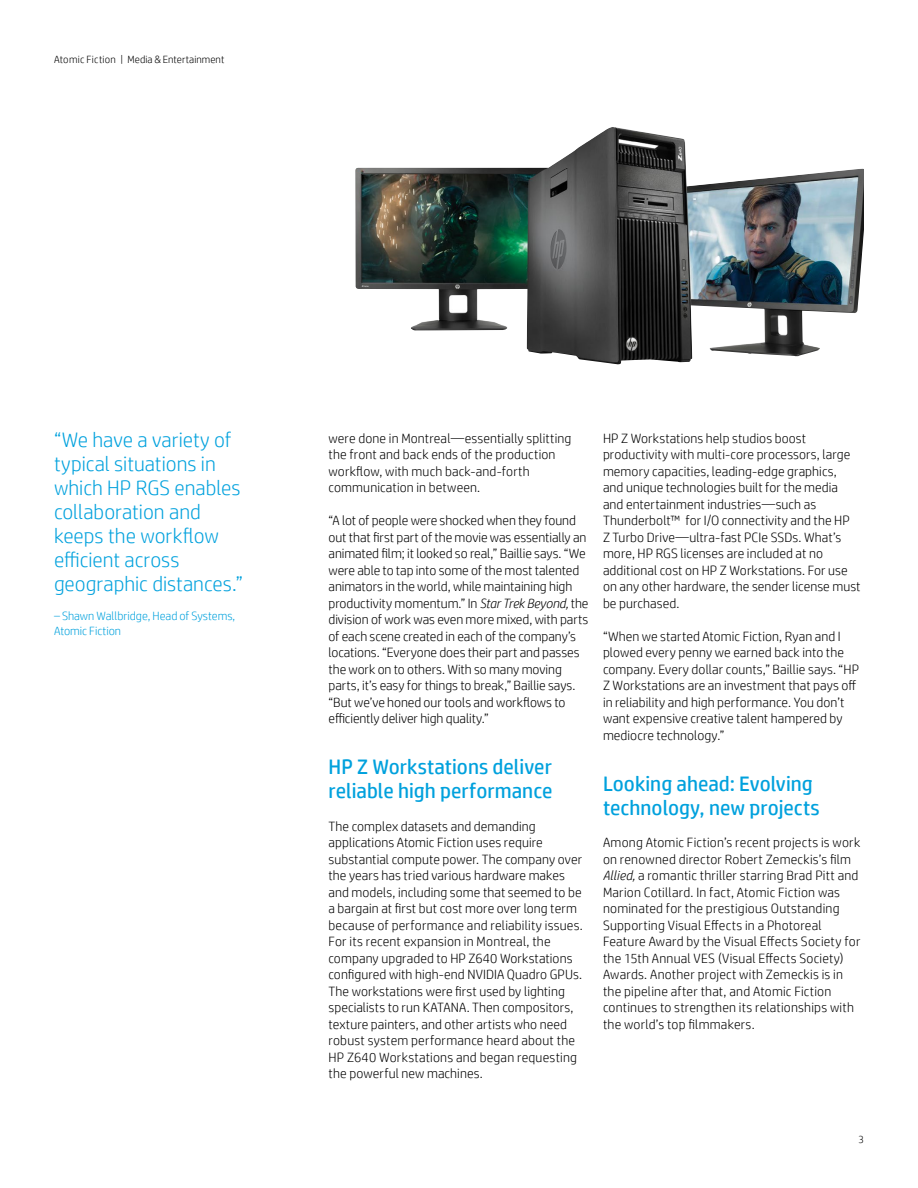
<style>
.page{position:relative;width:918px;height:1188px;background:#fff}
.page>*{position:absolute;margin:0;border:0;box-sizing:border-box;transform-origin:0 0}
.t1{font:300 21px/24px "HP Simplified";color:#00a1dd}
.Subhead_14_16_bold_b{font:21px/24px "HP Simplified";color:#00a1dd}
.Body{font:300 13.5px/16.5px "HP Simplified";letter-spacing:.005em;color:#000}
.Quote_Attribution_8{font:300 12px/15px "HP Simplified";color:#00a1dd}
.Title_descriptor{font:300 10.5px "HP Simplified";letter-spacing:.005em;color:#000}
.Page_number_right{font:300 10.5px "HP Simplified";color:#000}
.s1{font-style:italic}
</style>
<div class="page">
<img style="left:355px;top:127px;width:509px;height:237px">
<p class="Title_descriptor" style="left:54px;top:53px;width:172px">Atomic Fiction | Media &amp; Entertainment</p>
<p class="t1" style="left:54px;top:428px;width:190px">“We have a variety of typical situations in which HP RGS enables collaboration and keeps the workflow efficient across geographic distances.”</p>
<p class="Quote_Attribution_8" style="left:54px;top:608px;width:183px">– Shawn Wallbridge, Head of Systems,<br>Atomic Fiction</p>
<p class="Body" style="left:329px;top:430px;width:244px">were done in Montreal—essentially splitting the front and back ends of the production workflow, with much back-and-forth communication in between.</p>
<p class="Body" style="left:329px;top:512px;width:261px">“A lot of people were shocked when they found out that first part of the movie was essentially an animated film; it looked so real,” Baillie says. “We were able to tap into some of the most talented animators in the world, while maintaining high productivity momentum.” In <span class="s1">Star Trek Beyond,</span> the division of work was even more mixed, with parts of each scene created in each of the company’s locations. “Everyone does their part and passes the work on to others. With so many moving parts, it’s easy for things to break,” Baillie says. “But we’ve honed our tools and workflows to efficiently deliver high quality.”</p>
<p class="Subhead_14_16_bold_b" style="left:329px;top:755px;width:226px">HP Z Workstations deliver reliable high performance</p>
<p class="Body" style="left:329px;top:818px;width:256px">The complex datasets and demanding applications Atomic Fiction uses require substantial compute power. The company over the years has tried various hardware makes and models, including some that seemed to be a bargain at first but cost more over long term because of performance and reliability issues.<br>For its recent expansion in Montreal, the company upgraded to HP Z640 Workstations configured with high-end NVIDIA Quadro GPUs.<br>The workstations were first used by lighting specialists to run KATANA. Then compositors, texture painters, and other artists who need robust system performance heard about the HP Z640 Workstations and began requesting the powerful new machines.</p>
<p class="Body" style="left:603px;top:430px;width:259px">HP Z Workstations help studios boost productivity with multi-core processors, large memory capacities, leading-edge graphics, and unique technologies built for the media and entertainment industries—such as Thunderbolt™ for I/O connectivity and the HP<br>Z Turbo Drive—ultra-fast PCIe SSDs. What’s more, HP RGS licenses are included at no additional cost on HP Z Workstations. For use on any other hardware, the sender license must be purchased.</p>
<p class="Body" style="left:603px;top:628px;width:258px">“When we started Atomic Fiction, Ryan and I plowed every penny we earned back into the company. Every dollar counts,” Baillie says. “HP Z Workstations are an investment that pays off in reliability and high performance. You don’t want expensive creative talent hampered by mediocre technology.”</p>
<p class="Subhead_14_16_bold_b" style="left:603px;top:771px;width:218px">Looking ahead: Evolving technology, new projects</p>
<p class="Body" style="left:603px;top:834px;width:259px">Among Atomic Fiction’s recent projects is work on renowned director Robert Zemeckis’s film <span class="s1">Allied,</span> a romantic thriller starring Brad Pitt and Marion Cotillard. In fact, Atomic Fiction was nominated for the prestigious Outstanding Supporting Visual Effects in a Photoreal Feature Award by the Visual Effects Society for the 15th Annual VES (Visual Effects Society)<br>Awards. Another project with Zemeckis is in the pipeline after that, and Atomic Fiction continues to strengthen its relationships with the world’s top filmmakers.</p>
<p class="Page_number_right" style="left:858px;top:1133px;width:7px">3</p>
</div>
